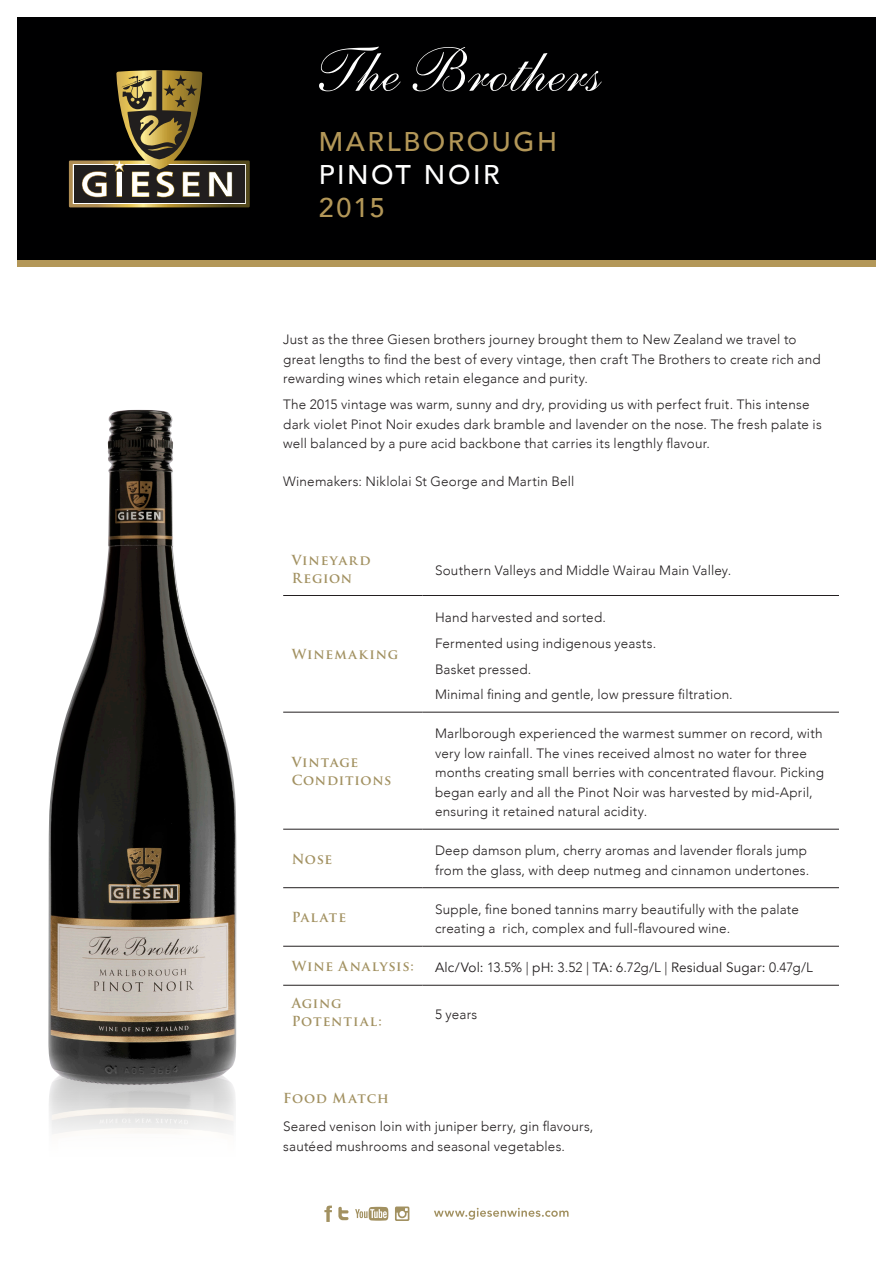
<style>
.page{position:relative;width:893px;height:1263px;background:#fff}
.page>*{position:absolute;margin:0;border:0;box-sizing:border-box;transform-origin:0 0}
.t1{font:63px "Shelley Andante Script";color:#fff}
.t2{font:500 27px "Avenir";letter-spacing:.095em;color:#b39758}
.t3{font:500 27px "Avenir";letter-spacing:.095em;color:#fff}
.Info_text{font:300 13.5px/19.5px "Avenir";letter-spacing:.015em;color:#231f20}
.Headings{font:700 13.5px/18px "Trajan Pro";letter-spacing:.06em;color:#a29161}
.Info_text-2{font:13.5px "Avenir";letter-spacing:.01em;color:#231f20}
.s1{font-weight:300}
</style>
<div class="page">
<div style="left:17px;top:17px;width:859px;height:244px;background:#000001"></div>
<div style="left:17px;top:261px;width:859px;height:6px;background:#b39758"></div>
<svg style="left:69px;top:70px;width:181px;height:137px"></svg>
<svg style="left:434px;top:1208px;width:135px;height:12px"></svg>
<svg style="left:338px;top:1207px;width:10px;height:13px"></svg>
<svg style="left:324px;top:1205px;width:8px;height:17px"></svg>
<svg style="left:355px;top:1207px;width:33px;height:14px"></svg>
<svg style="left:395px;top:1206px;width:14px;height:15px"></svg>
<hr style="left:283px;top:595px;width:139px;height:1px;background:#231f20">
<hr style="left:422px;top:595px;width:417px;height:1px;background:#231f20">
<hr style="left:283px;top:712px;width:139px;height:1px;background:#231f20">
<hr style="left:422px;top:712px;width:417px;height:1px;background:#231f20">
<hr style="left:283px;top:829px;width:139px;height:1px;background:#231f20">
<hr style="left:422px;top:829px;width:417px;height:1px;background:#231f20">
<hr style="left:283px;top:887px;width:139px;height:1px;background:#231f20">
<hr style="left:422px;top:887px;width:417px;height:1px;background:#231f20">
<hr style="left:283px;top:946px;width:139px;height:1px;background:#231f20">
<hr style="left:422px;top:946px;width:417px;height:1px;background:#231f20">
<hr style="left:283px;top:985px;width:139px;height:1px;background:#231f20">
<hr style="left:422px;top:985px;width:417px;height:1px;background:#231f20">
<img style="left:49px;top:1085px;width:187px;height:49px">
<img style="left:48px;top:412px;width:189px;height:673px">
<p class="t1" style="left:319px;top:41px;width:283px">The Brothers</p>
<p class="t2" style="left:319px;top:118px;width:240px">MARLBOROUGH</p>
<p class="t3" style="left:319px;top:151px;width:182px">PINOT NOIR</p>
<p class="t2" style="left:319px;top:184px;width:68px">2015</p>
<p class="Info_text" style="left:283px;top:330px;width:539px">Just as the three Giesen brothers journey brought them to New Zealand we travel to great lengths to find the best of every vintage, then craft The Brothers to create rich and rewarding wines which retain elegance and purity.</p>
<p class="Info_text" style="left:283px;top:395px;width:540px">The 2015 vintage was warm, sunny and dry, providing us with perfect fruit. This intense dark violet Pinot Noir exudes dark bramble and lavender on the nose. The fresh palate is well balanced by a pure acid backbone that carries its lengthly flavour.</p>
<p class="Info_text" style="left:283px;top:471px;width:293px">Winemakers: Niklolai St George and Martin Bell</p>
<p class="Headings" style="left:292px;top:551px;width:80px">Vineyard<br>Region</p>
<p class="Info_text" style="left:435px;top:561px;width:298px">Southern Valleys and Middle Wairau Main Valley.</p>
<p class="Headings" style="left:292px;top:645px;width:108px">Winemaking</p>
<p class="Headings" style="left:292px;top:753px;width:101px">Vintage<br>Conditions</p>
<p class="Info_text" style="left:435px;top:607px;width:172px">Hand harvested and sorted.</p>
<p class="Info_text" style="left:435px;top:633px;width:223px">Fermented using indigenous yeasts.</p>
<p class="Info_text" style="left:435px;top:659px;width:98px">Basket pressed.</p>
<p class="Info_text" style="left:435px;top:685px;width:299px">Minimal fining and gentle, low pressure filtration.</p>
<p class="Info_text" style="left:435px;top:724px;width:390px">Marlborough experienced the warmest summer on record, with very low rainfall. The vines received almost no water for three months creating small berries with concentrated flavour. Picking began early and all the Pinot Noir was harvested by mid-April, ensuring it retained natural acidity.</p>
<p class="Headings" style="left:292px;top:850px;width:42px">Nose</p>
<p class="Info_text" style="left:435px;top:841px;width:376px">Deep damson plum, cherry aromas and lavender florals jump from the glass, with deep nutmeg and cinnamon undertones.</p>
<p class="Headings" style="left:292px;top:908px;width:56px">Palate</p>
<p class="Info_text" style="left:435px;top:899px;width:365px">Supple, fine boned tannins marry beautifully with the palate creating a rich, complex and full-flavoured wine.</p>
<p class="Headings" style="left:292px;top:957px;width:124px">Wine Analysis:</p>
<p class="Info_text-2" style="left:435px;top:960px;width:379px">Alc/Vol: <span class="s1">13.5% |</span> pH: <span class="s1">3.52 |</span> TA: <span class="s1">6.72g/L |</span> Residual Sugar: <span class="s1">0.47g/L</span></p>
<p class="Headings" style="left:292px;top:994px;width:92px">Aging<br>Potential:</p>
<p class="Info_text" style="left:435px;top:1004px;width:44px">5 years</p>
<p class="Headings" style="left:283px;top:1089px;width:107px">Food Match</p>
<p class="Info_text" style="left:283px;top:1116px;width:312px">Seared venison loin with juniper berry, gin flavours, sautéed mushrooms and seasonal vegetables.</p>
</div>
